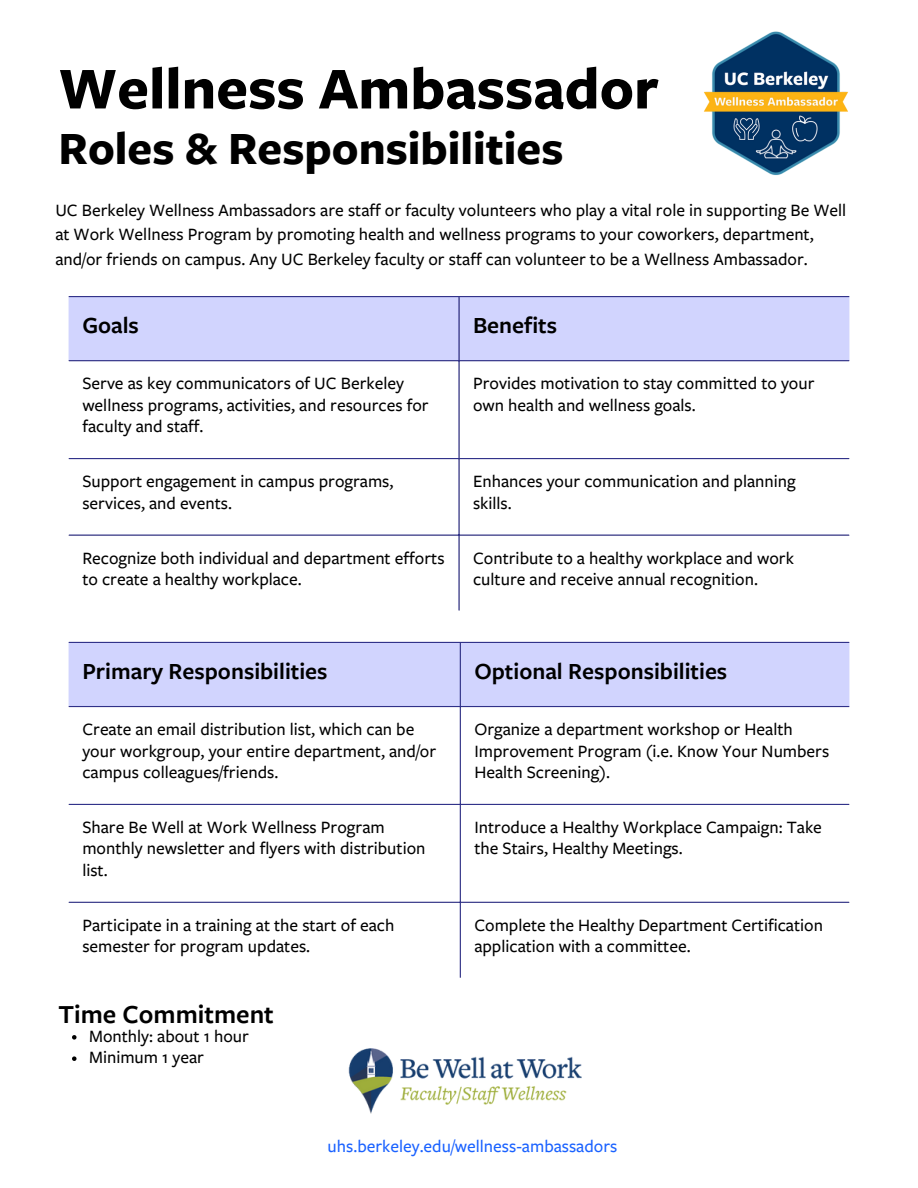
<style>
.page{position:relative;width:918px;height:1188px;background:#fff}
.page>*{position:absolute;margin:0;border:0;box-sizing:border-box;transform-origin:0 0}
.t1{font:700 61.5px "Freight Sans Pro";color:#000}
.t2{font:700 48px "Freight Sans Pro";color:#000}
.t3{font:600 27px "Freight Sans Pro";color:#000}
.t4{font:600 24px "Freight Sans Pro";color:#000}
.t5{font:500 18px/21.3px "Freight Sans Pro";color:#000}
.t6{font:500 18px "Freight Sans Pro";color:#1a62ff}
</style>
<div class="page">
<div style="left:69px;top:297px;width:780px;height:63px;background:#d1d4fe"></div>
<hr style="left:458px;top:297px;width:2px;height:313px;background:#303189">
<hr style="left:69px;top:296px;width:780px;height:1px;background:#303189">
<hr style="left:69px;top:360px;width:780px;height:1px;background:#303189">
<hr style="left:69px;top:458px;width:780px;height:1px;background:#303189">
<hr style="left:69px;top:535px;width:780px;height:1px;background:#303189">
<div style="left:69px;top:643px;width:780px;height:63px;background:#d1d4fe"></div>
<hr style="left:460px;top:643px;width:1px;height:335px;background:#303189">
<hr style="left:69px;top:642px;width:780px;height:1px;background:#303189">
<hr style="left:69px;top:706px;width:780px;height:1px;background:#303189">
<hr style="left:69px;top:804px;width:780px;height:1px;background:#303189">
<hr style="left:69px;top:902px;width:780px;height:1px;background:#303189">
<img style="left:348px;top:1048px;width:233px;height:66px">
<img style="left:704px;top:31px;width:144px;height:144px">
<svg style="left:72px;top:1035px;width:5px;height:5px"></svg>
<svg style="left:72px;top:1056px;width:5px;height:5px"></svg>
<p class="t1" style="left:59px;top:46px;width:602px">Wellness Ambassador</p>
<p class="t2" style="left:59px;top:115px;width:506px">Roles &amp; Responsibilities</p>
<p class="t5" style="left:55px;top:198px;width:792px;line-height:24.8px">UC Berkeley Wellness Ambassadors are staff or faculty volunteers who play a vital role in supporting Be Well at Work Wellness Program by promoting health and wellness programs to your coworkers, department, and/or friends on campus. Any UC Berkeley faculty or staff can volunteer to be a Wellness Ambassador.</p>
<p class="t4" style="left:82px;top:309px;width:58px">Goals</p>
<p class="t4" style="left:473px;top:309px;width:86px">Benefits</p>
<p class="t5" style="left:82px;top:373px;width:348px">Serve as key communicators of UC Berkeley wellness programs, activities, and resources for faculty and staff.</p>
<p class="t5" style="left:473px;top:373px;width:343px">Provides motivation to stay committed to your own health and wellness goals.</p>
<p class="t5" style="left:82px;top:471px;width:313px">Support engagement in campus programs, services, and events.</p>
<p class="t5" style="left:473px;top:471px;width:324px">Enhances your communication and planning skills.</p>
<p class="t5" style="left:82px;top:548px;width:364px">Recognize both individual and department efforts to create a healthy workplace.</p>
<p class="t5" style="left:473px;top:548px;width:322px">Contribute to a healthy workplace and work culture and receive annual recognition.</p>
<p class="t4" style="left:82px;top:655px;width:247px">Primary Responsibilities</p>
<p class="t4" style="left:474px;top:655px;width:254px">Optional Responsibilities</p>
<p class="t5" style="left:82px;top:719px;width:355px">Create an email distribution list, which can be your workgroup, your entire department, and/or campus colleagues/friends.</p>
<p class="t5" style="left:474px;top:719px;width:356px">Organize a department workshop or Health<br>Improvement Program (i.e. Know Your Numbers<br>Health Screening).</p>
<p class="t5" style="left:82px;top:817px;width:345px">Share Be Well at Work Wellness Program monthly newsletter and flyers with distribution list.</p>
<p class="t5" style="left:474px;top:817px;width:349px">Introduce a Healthy Workplace Campaign: Take the Stairs, Healthy Meetings.</p>
<p class="t5" style="left:82px;top:915px;width:314px">Participate in a training at the start of each semester for program updates.</p>
<p class="t5" style="left:474px;top:915px;width:350px">Complete the Healthy Department Certification application with a committee.</p>
<p class="t3" style="left:59px;top:996px;width:217px">Time Commitment</p>
<p class="t5" style="left:89px;top:1026px;width:161px">Monthly: about 1 hour</p>
<p class="t5" style="left:89px;top:1047px;width:117px">Minimum 1 year</p>
<p class="t6" style="left:328px;top:1136px;width:291px">uhs.berkeley.edu/wellness-ambassadors</p>
</div>
